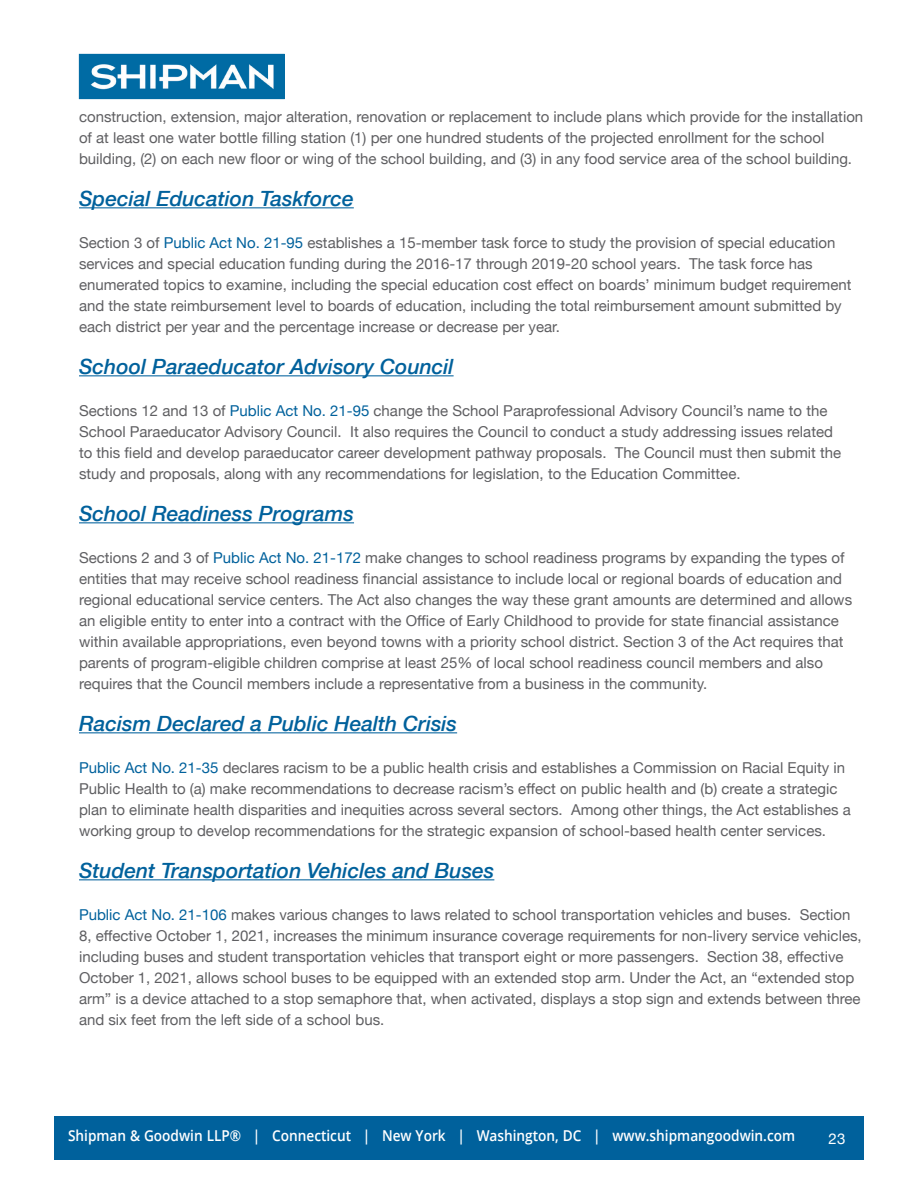
<style>
.page{position:relative;width:918px;height:1188px;background:#fff}
.page>*{position:absolute;margin:0;border:0;box-sizing:border-box;transform-origin:0 0}
.t1{font:italic 500 21px "Helvetica Neue";color:#00619c}
.t2{font:15px/21px "Helvetica Neue";color:#5f5f62}
.t3{font:600 15px "Open Sans";color:#fff;scale:.91 1}
.t4{font:15px "Helvetica Neue";color:#fff}
.s1{color:#00619c}
</style>
<div class="page">
<hr style="left:79px;top:207px;width:275px;height:1px;background:#00619c">
<hr style="left:79px;top:375px;width:375px;height:1px;background:#00619c">
<hr style="left:79px;top:522px;width:275px;height:1px;background:#00619c">
<hr style="left:79px;top:732px;width:378px;height:1px;background:#00619c">
<hr style="left:79px;top:879px;width:415px;height:1px;background:#00619c">
<img style="left:81px;top:56px;width:202px;height:41px">
<div style="left:79px;top:54px;width:206px;height:45px;border:1px solid #006ba4"></div>
<div style="left:54px;top:1116px;width:810px;height:44px;background:#00619c"></div>
<p class="t2" style="left:79px;top:107px;width:786px">construction, extension, major alteration, renovation or replacement to include plans which provide for the installation of at least one water bottle filling station (1) per one hundred students of the projected enrollment for the school building, (2) on each new floor or wing of the school building, and (3) in any food service area of the school building.</p>
<h3 class="t1" style="left:79px;top:181px;width:276px">Special Education Taskforce</h3>
<p class="t2" style="left:79px;top:233px;width:758px">Section 3 of <span class="s1">Public Act No. 21-95</span> establishes a 15-member task force to study the provision of special education</p>
<p class="t2" style="left:79px;top:254px;width:774px">services and special education funding during the 2016-17 through 2019-20 school years. The task force has enumerated topics to examine, including the special education cost effect on boards’ minimum budget requirement</p>
<p class="t2" style="left:79px;top:296px;width:764px">and the state reimbursement level to boards of education, including the total reimbursement amount submitted by each district per year and the percentage increase or decrease per year.</p>
<h3 class="t1" style="left:79px;top:349px;width:376px">School Paraeducator Advisory Council</h3>
<p class="t2" style="left:79px;top:401px;width:764px">Sections 12 and 13 of <span class="s1">Public Act No. 21-95</span> change the School Paraprofessional Advisory Council’s name to the School Paraeducator Advisory Council. It also requires the Council to conduct a study addressing issues related to this field and develop paraeducator career development pathway proposals. The Council must then submit the study and proposals, along with any recommendations for legislation, to the Education Committee.</p>
<h3 class="t1" style="left:79px;top:496px;width:277px">School Readiness Programs</h3>
<p class="t2" style="left:79px;top:548px;width:767px">Sections 2 and 3 of <span class="s1">Public Act No. 21-172</span> make changes to school readiness programs by expanding the types of entities that may receive school readiness financial assistance to include local or regional boards of education and</p>
<p class="t2" style="left:79px;top:590px;width:775px">regional educational service centers. The Act also changes the way these grant amounts are determined and allows</p>
<p class="t2" style="left:79px;top:611px;width:761px">an eligible entity to enter into a contract with the Office of Early Childhood to provide for state financial assistance</p>
<p class="t2" style="left:79px;top:632px;width:766px">within available appropriations, even beyond towns with a priority school district. Section 3 of the Act requires that parents of program-eligible children comprise at least 25% of local school readiness council members and also</p>
<p class="t2" style="left:79px;top:674px;width:630px">requires that the Council members include a representative from a business in the community.</p>
<h3 class="t1" style="left:79px;top:706px;width:380px">Racism Declared a Public Health Crisis</h3>
<p class="t2" style="left:79px;top:758px;width:768px"><span class="s1">Public Act No. 21-35</span> declares racism to be a public health crisis and establishes a Commission on Racial Equity in<br>Public Health to (a) make recommendations to decrease racism’s effect on public health and (b) create a strategic</p>
<p class="t2" style="left:79px;top:800px;width:773px">plan to eliminate health disparities and inequities across several sectors. Among other things, the Act establishes a working group to develop recommendations for the strategic expansion of school-based health center services.</p>
<h3 class="t1" style="left:79px;top:853px;width:417px">Student Transportation Vehicles and Buses</h3>
<p class="t2" style="left:79px;top:905px;width:773px"><span class="s1">Public Act No. 21-106</span> makes various changes to laws related to school transportation vehicles and buses. Section</p>
<p class="t2" style="left:79px;top:926px;width:784px">8, effective October 1, 2021, increases the minimum insurance coverage requirements for non-livery service vehicles, including buses and student transportation vehicles that transport eight or more passengers. Section 38, effective</p>
<p class="t2" style="left:79px;top:968px;width:783px">October 1, 2021, allows school buses to be equipped with an extended stop arm. Under the Act, an “extended stop arm” is a device attached to a stop semaphore that, when activated, displays a stop sign and extends between three and six feet from the left side of a school bus.</p>
<p class="t3" style="left:68px;top:1125px;width:801px">Shipman &amp; Goodwin LLP® | Connecticut | New York | Washington, DC | www.shipmangoodwin.com</p>
<p class="t4" style="left:829px;top:1128px;width:18px">23</p>
</div>
